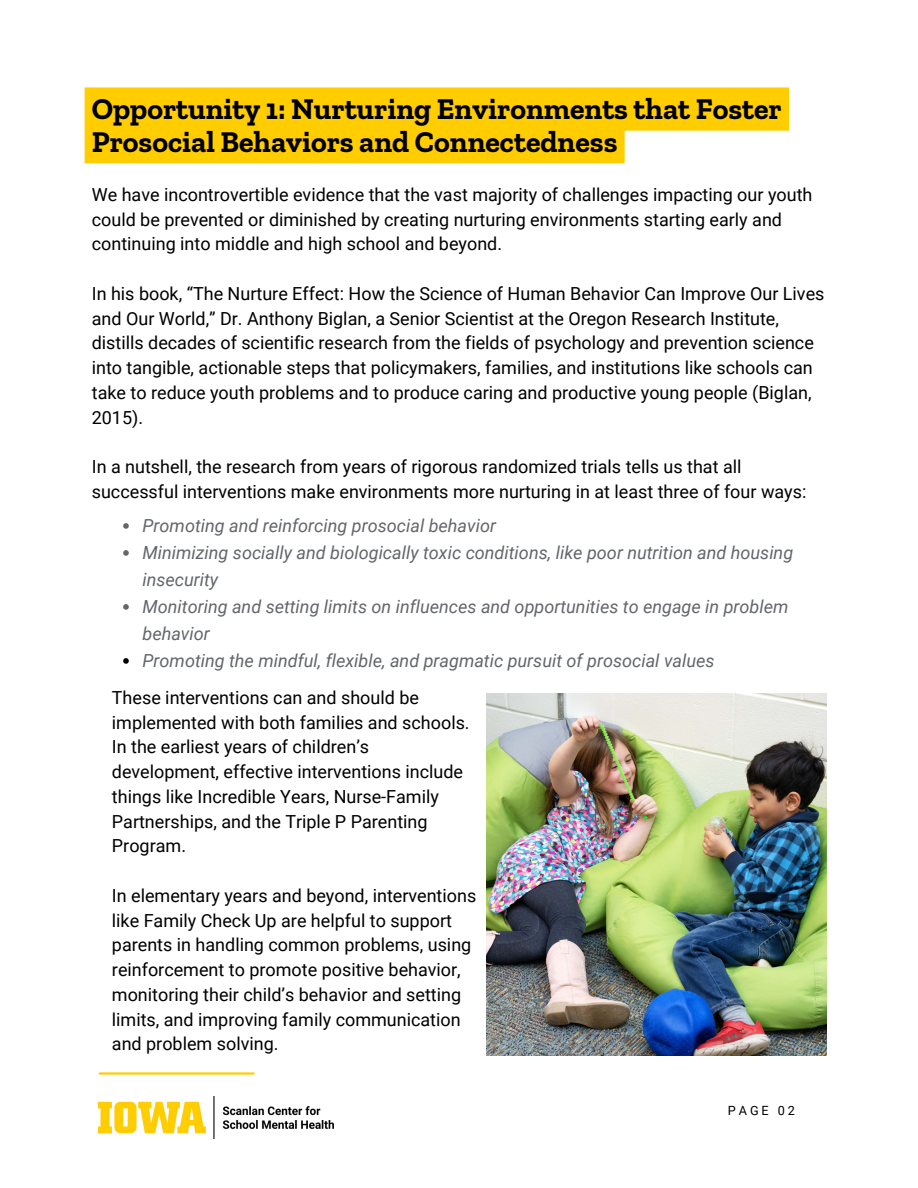
<style>
.page{position:relative;width:918px;height:1188px;background:#fff}
.page>*{position:absolute;margin:0;border:0;box-sizing:border-box;transform-origin:0 0}
.t1{font:700 30px/32.7px "Zilla Slab";color:#000}
.t2{font:18px/24.8px "Roboto";color:#000}
.t3{font:italic 18px/27px "Roboto";color:#63666a}
.t4{font:12.75px "Roboto";letter-spacing:.23em;color:#000001}
</style>
<div class="page">
<img style="left:487px;top:694px;width:339px;height:361px">
<svg style="left:85px;top:87px;width:704px;height:76px;background:#ffd21a"></svg>
<svg style="left:123px;top:523px;width:6px;height:6px"></svg>
<svg style="left:123px;top:550px;width:6px;height:6px"></svg>
<svg style="left:123px;top:604px;width:6px;height:6px"></svg>
<svg style="left:123px;top:658px;width:6px;height:6px"></svg>
<hr style="left:100px;top:1072px;width:154px;height:3px;background:#ffcd00">
<img style="left:99px;top:1096px;width:235px;height:43px">
<h1 class="t1" style="left:92px;top:93px;width:692px">Opportunity 1: Nurturing Environments that Foster<br>Prosocial Behaviors and Connectedness</h1>
<p class="t2" style="left:92px;top:182px;width:722px">We have incontrovertible evidence that the vast majority of challenges impacting our youth could be prevented or diminished by creating nurturing environments starting early and continuing into middle and high school and beyond.</p>
<p class="t2" style="left:92px;top:281px;width:734px">In his book, “The Nurture Effect: How the Science of Human Behavior Can Improve Our Lives and Our World,” Dr. Anthony Biglan, a Senior Scientist at the Oregon Research Institute, distills decades of scientific research from the fields of psychology and prevention science into tangible, actionable steps that policymakers, families, and institutions like schools can take to reduce youth problems and to produce caring and productive young people (Biglan, 2015).</p>
<p class="t2" style="left:92px;top:455px;width:716px">In a nutshell, the research from years of rigorous randomized trials tells us that all successful interventions make environments more nurturing in at least three of four ways:</p>
<p class="t3" style="left:143px;top:512px;width:652px">Promoting and reinforcing prosocial behavior<br>Minimizing socially and biologically toxic conditions, like poor nutrition and housing insecurity<br>Monitoring and setting limits on influences and opportunities to engage in problem behavior<br>Promoting the mindful, flexible, and pragmatic pursuit of prosocial values</p>
<p class="t2" style="left:112px;top:685px;width:359px">These interventions can and should be implemented with both families and schools.<br>In the earliest years of children’s development, effective interventions include things like Incredible Years, Nurse-Family Partnerships, and the Triple P Parenting Program.</p>
<p class="t2" style="left:112px;top:883px;width:366px">In elementary years and beyond, interventions like Family Check Up are helpful to support parents in handling common problems, using reinforcement to promote positive behavior, monitoring their child’s behavior and setting limits, and improving family communication and problem solving.</p>
<p class="t4" style="left:728px;top:1103px;width:69px">PAGE 02</p>
</div>
